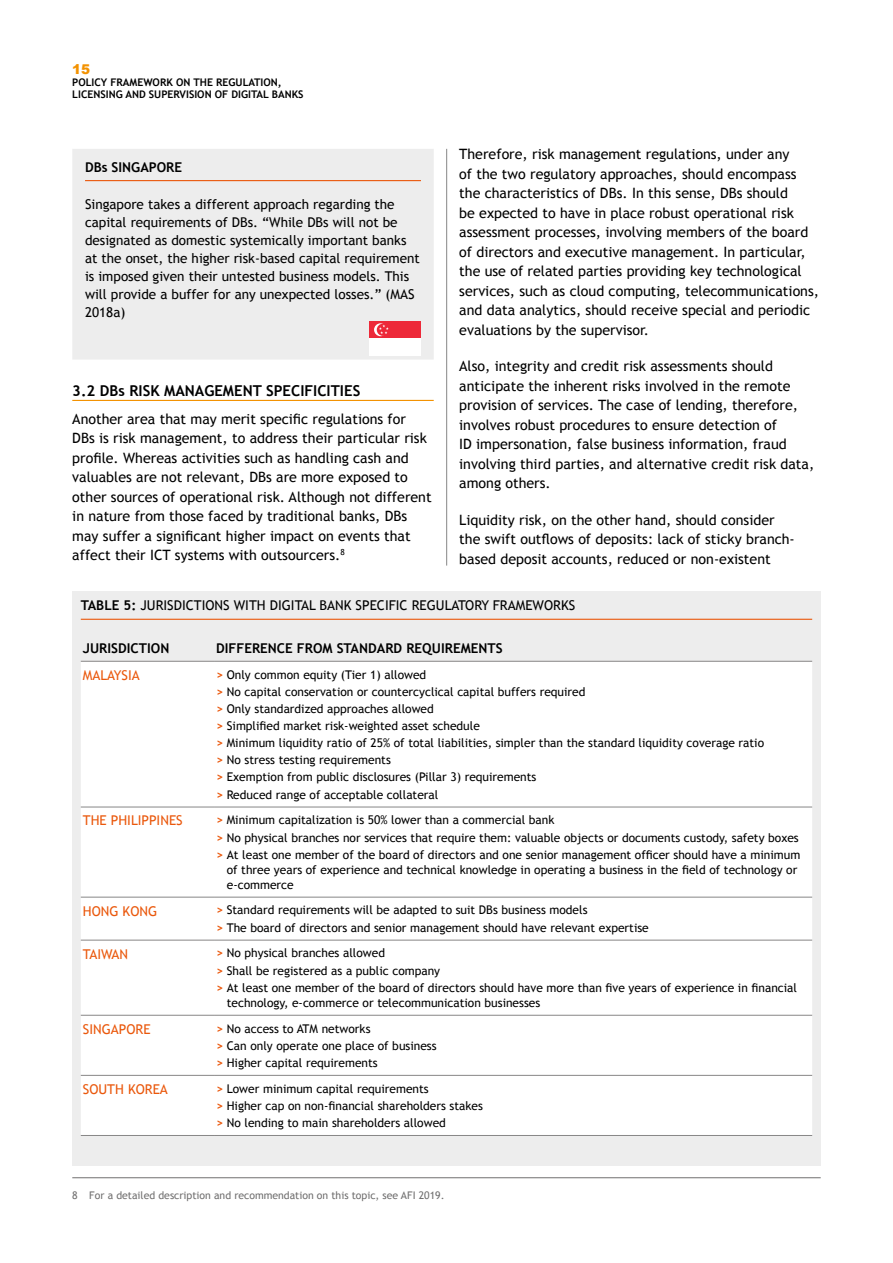
<style>
.page{position:relative;width:893px;height:1263px;background:#fff}
.page>*{position:absolute;margin:0;border:0;box-sizing:border-box;transform-origin:0 0}
.t1{font:700 15px "Trebuchet MS";color:#000}
.t2{font:14.25px/19.5px "Trebuchet MS";color:#000}
.t3{font:13.5px/18px "Trebuchet MS";color:#000}
.t4{font:700 13.5px "Trebuchet MS";color:#000}
.t5{font:13.5px "Trebuchet MS";color:#ea580c}
.t6{font:900 13.5px "Arial";color:#f39200}
.t7{font:12px/17.1px "Trebuchet MS";color:#000}
.t8{font:700 10.5px/12px "Trebuchet MS";color:#000}
.t9{font:10.5px "Trebuchet MS";color:#706f6f}
.s1{font-weight:700}
.s2{font-weight:700;color:#ea580c}
</style>
<div class="page">
<hr style="left:446px;top:149px;width:1px;height:417px;background:#878787">
<hr style="left:72px;top:400px;width:362px;height:1px;background:#f39200">
<div style="left:72px;top:149px;width:362px;height:211px;background:#ededed"></div>
<hr style="left:85px;top:180px;width:336px;height:1px;background:#ea580c">
<div style="left:369px;top:321px;width:52px;height:34px;background:#ed2939"></div>
<div style="left:369px;top:338px;width:52px;height:17px;background:#fff"></div>
<svg style="left:374px;top:323px;width:13px;height:13px"></svg>
<div style="left:377px;top:324px;width:12px;height:12px;background:#ed2939;border-radius:50%"></div>
<svg style="left:379px;top:325px;width:10px;height:9px"></svg>
<div style="left:72px;top:591px;width:749px;height:574px;background:#ededed"></div>
<hr style="left:81px;top:619px;width:731px;height:1px;background:#ea580c">
<div style="left:81px;top:662px;width:731px;height:473px;background:#fff"></div>
<hr style="left:81px;top:661px;width:133px;height:1px;background:#878686">
<hr style="left:214px;top:661px;width:598px;height:1px;background:#878686">
<hr style="left:81px;top:807px;width:133px;height:1px;background:#878686">
<hr style="left:214px;top:807px;width:598px;height:1px;background:#878686">
<hr style="left:81px;top:897px;width:133px;height:1px;background:#878686">
<hr style="left:214px;top:897px;width:598px;height:1px;background:#878686">
<hr style="left:81px;top:940px;width:133px;height:1px;background:#878686">
<hr style="left:214px;top:940px;width:598px;height:1px;background:#878686">
<hr style="left:81px;top:1015px;width:133px;height:1px;background:#878686">
<hr style="left:214px;top:1015px;width:598px;height:1px;background:#878686">
<hr style="left:81px;top:1075px;width:133px;height:1px;background:#878686">
<hr style="left:214px;top:1075px;width:598px;height:1px;background:#878686">
<hr style="left:81px;top:1135px;width:133px;height:1px;background:#878686">
<hr style="left:214px;top:1135px;width:598px;height:1px;background:#878686">
<hr style="left:72px;top:1177px;width:749px;height:1px;background:#706f6f">
<p class="t6" style="left:72px;top:59px;width:20px">15</p>
<p class="t8" style="left:72px;top:76px;width:233px">POLICY FRAMEWORK ON THE REGULATION,<br>LICENSING AND SUPERVISION OF DIGITAL BANKS</p>
<p class="t2" style="left:459px;top:145px;width:361px">Therefore, risk management regulations, under any<br>of the two regulatory approaches, should encompass the characteristics of DBs. In this sense, DBs should<br>be expected to have in place robust operational risk assessment processes, involving members of the board of directors and executive management. In particular, the use of related parties providing key technological services, such as cloud computing, telecommunications, and data analytics, should receive special and periodic evaluations by the supervisor.</p>
<p class="t2" style="left:459px;top:357px;width:356px">Also, integrity and credit risk assessments should anticipate the inherent risks involved in the remote provision of services. The case of lending, therefore, involves robust procedures to ensure detection of<br>ID impersonation, false business information, fraud involving third parties, and alternative credit risk data, among others.</p>
<p class="t2" style="left:459px;top:510px;width:337px">Liquidity risk, on the other hand, should consider the swift outflows of deposits: lack of sticky branch&shy;based deposit accounts, reduced or non-existent</p>
<p class="t4" style="left:85px;top:158px;width:99px">DBs SINGAPORE</p>
<p class="t3" style="left:85px;top:195px;width:336px">Singapore takes a different approach regarding the capital requirements of DBs. “While DBs will not be designated as domestic systemically important banks at the onset, the higher risk-based capital requirement is imposed given their untested business models. This will provide a buffer for any unexpected losses.” (MAS 2018a)</p>
<p class="t1" style="left:72px;top:381px;width:290px">3.2 DBs RISK MANAGEMENT SPECIFICITIES</p>
<p class="t2" style="left:72px;top:409px;width:361px">Another area that may merit specific regulations for DBs is risk management, to address their particular risk profile. Whereas activities such as handling cash and valuables are not relevant, DBs are more exposed to other sources of operational risk. Although not different in nature from those faced by traditional banks, DBs may suffer a significant higher impact on events that affect their ICT systems with outsourcers.<sup>8</sup></p>
<p class="t3" style="left:81px;top:597px;width:496px"><span class="s1">TABLE 5:</span> JURISDICTIONS WITH DIGITAL BANK SPECIFIC REGULATORY FRAMEWORKS</p>
<p class="t4" style="left:83px;top:639px;width:88px">JURISDICTION</p>
<p class="t4" style="left:216px;top:639px;width:288px">DIFFERENCE FROM STANDARD REQUIREMENTS</p>
<p class="t5" style="left:83px;top:667px;width:58px">MALAYSIA</p>
<p class="t7" style="left:216px;top:666px;width:549px"><span class="s2">&gt;</span> Only common equity (Tier 1) allowed<br><span class="s2">&gt;</span> No capital conservation or countercyclical capital buffers required<br><span class="s2">&gt;</span> Only standardized approaches allowed<br><span class="s2">&gt;</span> Simplified market risk-weighted asset schedule<br><span class="s2">&gt;</span> Minimum liquidity ratio of 25% of total liabilities, simpler than the standard liquidity coverage ratio <span class="s2">&gt;</span> No stress testing requirements<br><span class="s2">&gt;</span> Exemption from public disclosures (Pillar 3) requirements<br><span class="s2">&gt;</span> Reduced range of acceptable collateral</p>
<p class="t5" style="left:83px;top:813px;width:101px">THE PHILIPPINES</p>
<p class="t7" style="left:216px;top:812px;width:586px"><span class="s2">&gt;</span> Minimum capitalization is 50% lower than a commercial bank<br><span class="s2">&gt;</span> No physical branches nor services that require them: valuable objects or documents custody, safety boxes <span class="s2">&gt;</span> At least one member of the board of directors and one senior management officer should have a minimum</p>
<p class="t7" style="left:227px;top:862px;width:572px;line-height:15px">of three years of experience and technical knowledge in operating a business in the field of technology or e-commerce</p>
<p class="t5" style="left:83px;top:903px;width:76px">HONG KONG</p>
<p class="t7" style="left:216px;top:902px;width:434px"><span class="s2">&gt;</span> Standard requirements will be adapted to suit DBs business models<br><span class="s2">&gt;</span> The board of directors and senior management should have relevant expertise</p>
<p class="t5" style="left:83px;top:946px;width:47px">TAIWAN</p>
<p class="t7" style="left:216px;top:945px;width:582px"><span class="s2">&gt;</span> No physical branches allowed<br><span class="s2">&gt;</span> Shall be registered as a public company<br><span class="s2">&gt;</span> At least one member of the board of directors should have more than five years of experience in financial</p>
<p class="t7" style="left:227px;top:994px;width:315px">technology, e-commerce or telecommunication businesses</p>
<p class="t5" style="left:83px;top:1021px;width:69px">SINGAPORE</p>
<p class="t7" style="left:216px;top:1020px;width:222px"><span class="s2">&gt;</span> No access to ATM networks<br><span class="s2">&gt;</span> Can only operate one place of business <span class="s2">&gt;</span> Higher capital requirements</p>
<p class="t5" style="left:83px;top:1081px;width:87px">SOUTH KOREA</p>
<p class="t7" style="left:216px;top:1080px;width:268px"><span class="s2">&gt;</span> Lower minimum capital requirements<br><span class="s2">&gt;</span> Higher cap on non-financial shareholders stakes <span class="s2">&gt;</span> No lending to main shareholders allowed</p>
<p class="t9" style="left:72px;top:1189px;width:374px">8 For a detailed description and recommendation on this topic, see AFI 2019.</p>
</div>
